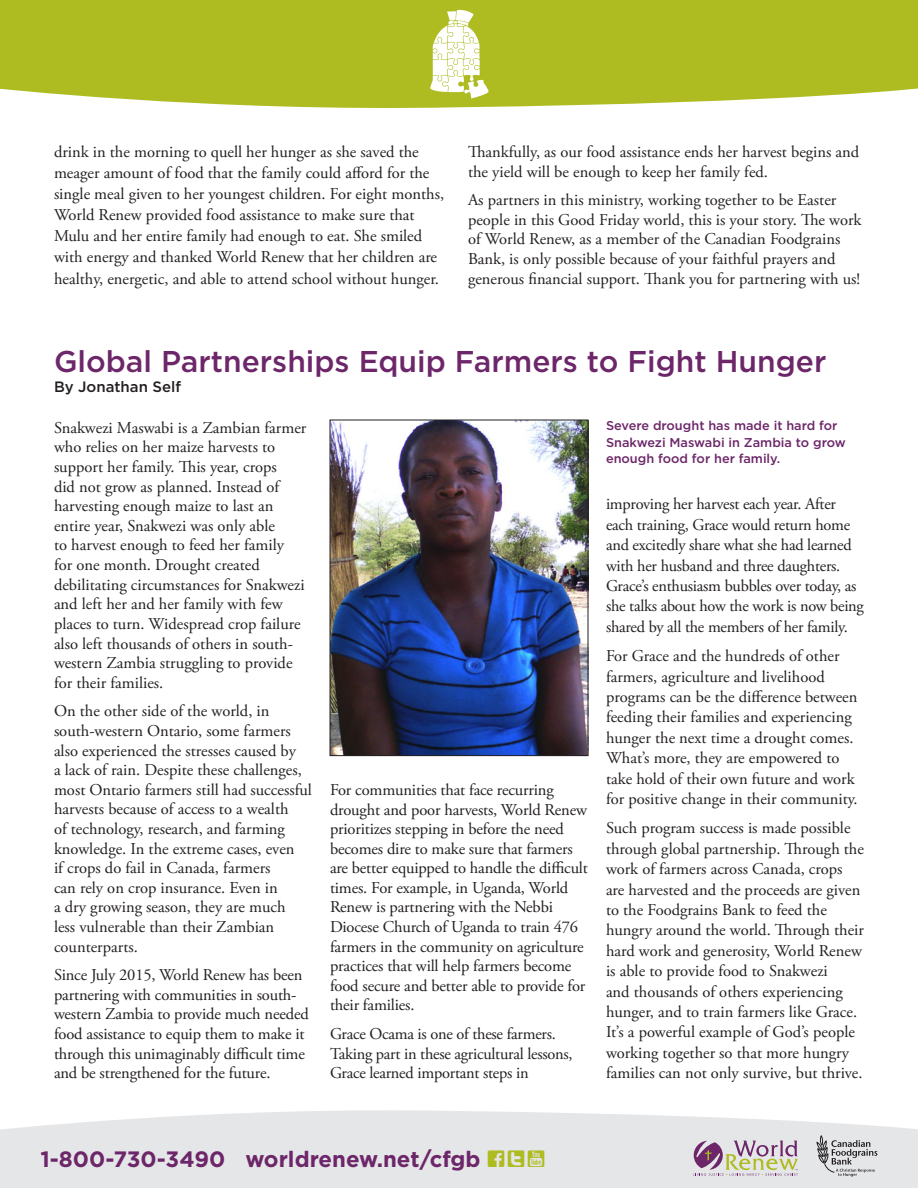
<style>
.page{position:relative;width:918px;height:1188px;background:#fff}
.page>*{position:absolute;margin:0;border:0;box-sizing:border-box;transform-origin:0 0}
.Bodytext{font:500 30px "Gotham";color:#6c2669}
.t1{font:700 22.2px "Gotham";color:#6c2669}
.Bodytext-2{font:16.5px/19.6px "Adobe Garamond Pro";color:#231f20}
.Bodytext-3{font:500 15px "Gotham";color:#231f20}
.t2{font:500 12.75px/16.5px "Gotham";color:#6c2669}
.s1{font-family:"Social Icons Pro Set 1 Rounded";font-weight:400;font-size:24px;color:#aebc21}
</style>
<div class="page">
<div style="left:0;top:0;width:918px;height:108px;background:#aebc21"></div>
<img style="left:332px;top:422px;width:254px;height:332px">
<div style="left:330px;top:420px;width:258px;height:336px;border:1px solid #231f20"></div>
<svg style="left:0;top:1110px;width:918px;height:78px;background:#e7e8ea"></svg>
<svg style="left:816px;top:1135px;width:61px;height:42px;background:#c0c0c2"></svg>
<svg style="left:694px;top:1140px;width:104px;height:36px;background:#c3b4b6"></svg>
<img style="left:428px;top:9px;width:63px;height:90px">
<p class="Bodytext-2" style="left:54px;top:142px;width:392px;line-height:21px">drink in the morning to quell her hunger as she saved the meager amount of food that the family could afford for the single meal given to her youngest children. For eight months, World Renew provided food assistance to make sure that Mulu and her entire family had enough to eat. She smiled with energy and thanked World Renew that her children are healthy, energetic, and able to attend school without hunger.</p>
<p class="Bodytext-2" style="left:468px;top:143px;width:393px">Thankfully, as our food assistance ends her harvest begins and the yield will be enough to keep her family fed.</p>
<p class="Bodytext-2" style="left:468px;top:191px;width:395px">As partners in this ministry, working together to be Easter people in this Good Friday world, this is your story. The work of World Renew, as a member of the Canadian Foodgrains Bank, is only possible because of your faithful prayers and generous financial support. Thank you for partnering with us!</p>
<p class="Bodytext" style="left:54px;top:342px;width:774px">Global Partnerships Equip Farmers to Fight Hunger</p>
<p class="Bodytext-3" style="left:54px;top:377px;width:129px">By Jonathan Self</p>
<p class="Bodytext-2" style="left:54px;top:418px;width:254px">Snakwezi Maswabi is a Zambian farmer who relies on her maize harvests to support her family. This year, crops<br>did not grow as planned. Instead of harvesting enough maize to last an entire year, Snakwezi was only able<br>to harvest enough to feed her family for one month. Drought created debilitating circumstances for Snakwezi and left her and her family with few places to turn. Widespread crop failure also left thousands of others in south&shy;western Zambia struggling to provide for their families.</p>
<p class="Bodytext-2" style="left:54px;top:702px;width:260px">On the other side of the world, in south-western Ontario, some farmers also experienced the stresses caused by<br>a lack of rain. Despite these challenges, most Ontario farmers still had successful harvests because of access to a wealth<br>of technology, research, and farming knowledge. In the extreme cases, even<br>if crops do fail in Canada, farmers<br>can rely on crop insurance. Even in<br>a dry growing season, they are much<br>less vulnerable than their Zambian counterparts.</p>
<p class="Bodytext-2" style="left:54px;top:966px;width:256px">Since July 2015, World Renew has been partnering with communities in south&shy;western Zambia to provide much needed food assistance to equip them to make it through this unimaginably difficult time and be strengthened for the future.</p>
<p class="t2" style="left:606px;top:417px;width:241px">Severe drought has made it hard for<br>Snakwezi Maswabi in Zambia to grow enough food for her family.</p>
<p class="Bodytext-2" style="left:606px;top:495px;width:259px;line-height:20.4px">improving her harvest each year. After each training, Grace would return home and excitedly share what she had learned with her husband and three daughters.<br>Grace’s enthusiasm bubbles over today, as she talks about how the work is now being shared by all the members of her family.</p>
<p class="Bodytext-2" style="left:606px;top:646px;width:253px;line-height:20.4px">For Grace and the hundreds of other farmers, agriculture and livelihood programs can be the difference between feeding their families and experiencing hunger the next time a drought comes.<br>What’s more, they are empowered to take hold of their own future and work for positive change in their community.</p>
<p class="Bodytext-2" style="left:606px;top:819px;width:260px;line-height:20.4px">Such program success is made possible through global partnership. Through the work of farmers across Canada, crops are harvested and the proceeds are given to the Foodgrains Bank to feed the hungry around the world. Through their hard work and generosity, World Renew is able to provide food to Snakwezi<br>and thousands of others experiencing hunger, and to train farmers like Grace.<br>It’s a powerful example of God’s people working together so that more hungry families can not only survive, but thrive.</p>
<p class="Bodytext-2" style="left:330px;top:780px;width:259px">For communities that face recurring drought and poor harvests, World Renew prioritizes stepping in before the need becomes dire to make sure that farmers are better equipped to handle the difficult times. For example, in Uganda, World Renew is partnering with the Nebbi Diocese Church of Uganda to train 476 farmers in the community on agriculture practices that will help farmers become food secure and better able to provide for their families.</p>
<p class="Bodytext-2" style="left:330px;top:1025px;width:244px">Grace Ocama is one of these farmers.<br>Taking part in these agricultural lessons,<br>Grace learned important steps in</p>
<p class="t1" style="left:40px;top:1144px;width:506px">1-800-730-3490 worldrenew.net/cfgb <span class="s1">ftY</span></p>
</div>
